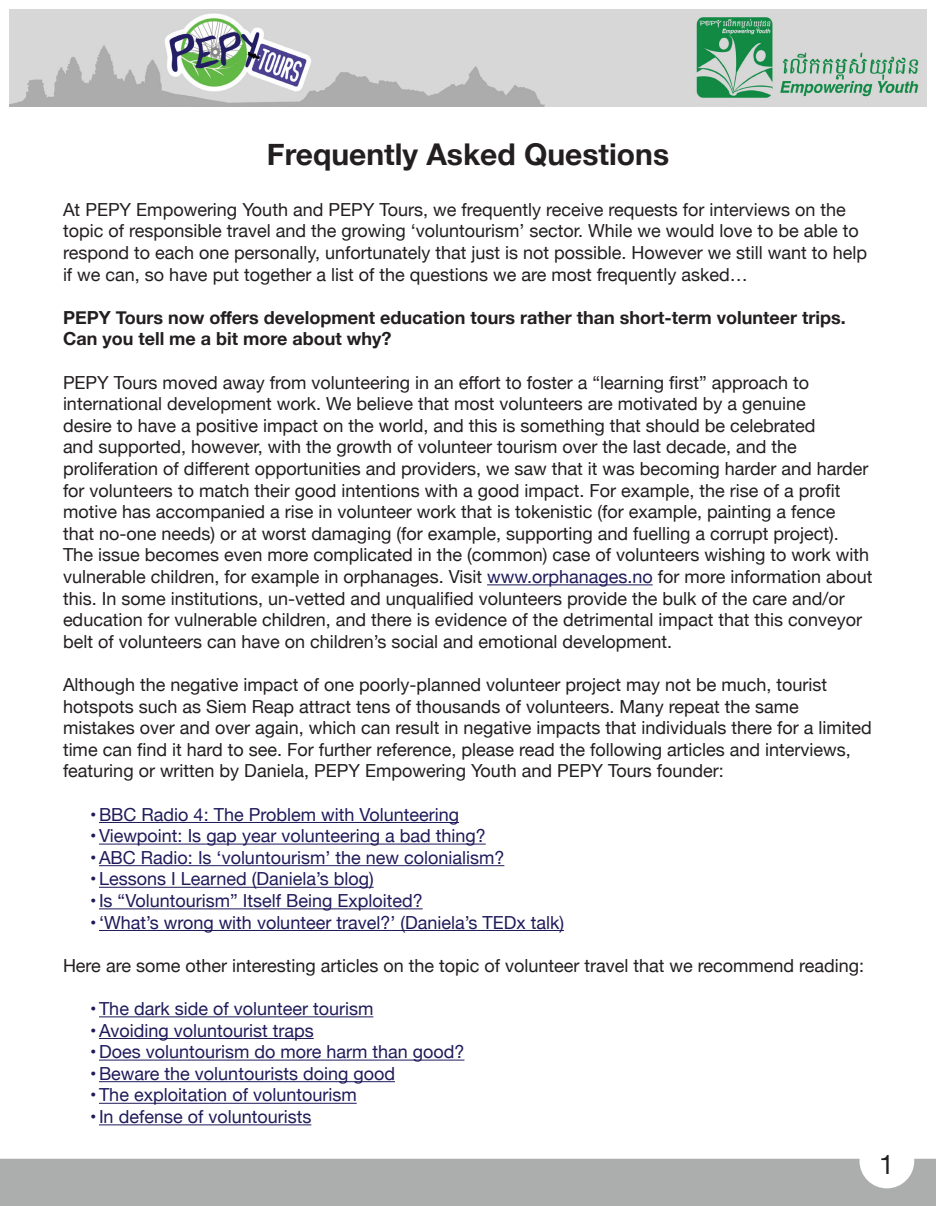
<style>
.page{position:relative;width:936px;height:1206px;background:#fff}
.page>*{position:absolute;margin:0;border:0;box-sizing:border-box;transform-origin:0 0}
.t1{font:700 30px "Helvetica Neue";color:#231f20}
.t2{font:27px "Helvetica Neue";color:#231f20}
.t3{font:18px/21.6px "Helvetica Neue";color:#231f20}
.t4{font:18px "Helvetica Neue";color:#1f1b5a}
.t5{font:700 18px/21.6px "Helvetica Neue";color:#231f20}
.s1{color:#1f1b5a}
</style>
<div class="page">
<img style="left:9px;top:9px;width:918px;height:97px">
<div style="left:0;top:1159px;width:936px;height:47px;background:#acadad"></div>
<hr style="left:487px;top:584px;width:166px;height:1px;background:#1f1b5a">
<hr style="left:99px;top:822px;width:360px;height:1px;background:#1f1b5a">
<hr style="left:99px;top:844px;width:387px;height:1px;background:#1f1b5a">
<hr style="left:99px;top:865px;width:405px;height:1px;background:#1f1b5a">
<hr style="left:99px;top:887px;width:275px;height:1px;background:#1f1b5a">
<hr style="left:99px;top:908px;width:324px;height:1px;background:#1f1b5a">
<hr style="left:99px;top:930px;width:465px;height:1px;background:#1f1b5a">
<hr style="left:99px;top:1016px;width:274px;height:1px;background:#1f1b5a">
<hr style="left:99px;top:1038px;width:215px;height:1px;background:#1f1b5a">
<hr style="left:99px;top:1060px;width:365px;height:1px;background:#1f1b5a">
<hr style="left:99px;top:1081px;width:296px;height:1px;background:#1f1b5a">
<hr style="left:99px;top:1103px;width:258px;height:1px;background:#1f1b5a">
<hr style="left:99px;top:1124px;width:212px;height:1px;background:#1f1b5a">
<div style="left:860px;top:1134px;width:54px;height:54px;background:#fff;border-radius:50%"></div>
<h1 class="t1" style="left:267px;top:131px;width:404px">Frequently Asked Questions</h1>
<p class="t3" style="left:63px;top:200px;width:806px">At PEPY Empowering Youth and PEPY Tours, we frequently receive requests for interviews on the topic of responsible travel and the growing ‘voluntourism’ sector. While we would love to be able to respond to each one personally, unfortunately that just is not possible. However we still want to help if we can, so have put together a list of the questions we are most frequently asked…</p>
<p class="t5" style="left:63px;top:307px;width:784px">PEPY Tours now offers development education tours rather than short-term volunteer trips.<br>Can you tell me a bit more about why?</p>
<p class="t3" style="left:63px;top:373px;width:811px">PEPY Tours moved away from volunteering in an effort to foster a “learning first” approach to international development work. We believe that most volunteers are motivated by a genuine<br>desire to have a positive impact on the world, and this is something that should be celebrated<br>and supported, however, with the growth of volunteer tourism over the last decade, and the proliferation of different opportunities and providers, we saw that it was becoming harder and harder for volunteers to match their good intentions with a good impact. For example, the rise of a profit motive has accompanied a rise in volunteer work that is tokenistic (for example, painting a fence<br>that no-one needs) or at worst damaging (for example, supporting and fuelling a corrupt project).<br>The issue becomes even more complicated in the (common) case of volunteers wishing to work with vulnerable children, for example in orphanages. Visit <span class="s1">www.orphanages.no</span> for more information about this. In some institutions, un-vetted and unqualified volunteers provide the bulk of the care and/or education for vulnerable children, and there is evidence of the detrimental impact that this conveyor belt of volunteers can have on children’s social and emotional development.</p>
<p class="t3" style="left:63px;top:675px;width:810px">Although the negative impact of one poorly-planned volunteer project may not be much, tourist hotspots such as Siem Reap attract tens of thousands of volunteers. Many repeat the same mistakes over and over again, which can result in negative impacts that individuals there for a limited time can find it hard to see. For further reference, please read the following articles and interviews, featuring or written by Daniela, PEPY Empowering Youth and PEPY Tours founder:</p>
<p class="t4" style="left:90px;top:801px;width:371px">•BBC Radio 4: The Problem with Volunteering</p>
<p class="t4" style="left:90px;top:823px;width:397px">•Viewpoint: Is gap year volunteering a bad thing?</p>
<p class="t4" style="left:90px;top:844px;width:416px">•ABC Radio: Is ‘voluntourism’ the new colonialism?</p>
<p class="t4" style="left:90px;top:866px;width:285px">• Lessons I Learned (Daniela’s blog)</p>
<p class="t4" style="left:90px;top:888px;width:334px">•Is “Voluntourism” Itself Being Exploited?</p>
<p class="t4" style="left:90px;top:909px;width:476px">•‘What’s wrong with volunteer travel?’ (Daniela’s TEDx talk)</p>
<p class="t3" style="left:63px;top:956px;width:803px">Here are some other interesting articles on the topic of volunteer travel that we recommend reading:</p>
<p class="t4" style="left:90px;top:996px;width:285px">• The dark side of volunteer tourism</p>
<p class="t4" style="left:90px;top:1017px;width:225px">•Avoiding voluntourist traps</p>
<p class="t4" style="left:90px;top:1039px;width:376px">• Does voluntourism do more harm than good?</p>
<p class="t4" style="left:90px;top:1061px;width:307px">•Beware the voluntourists doing good</p>
<p class="t4" style="left:90px;top:1082px;width:268px">• The exploitation of voluntourism</p>
<p class="t4" style="left:90px;top:1104px;width:223px">•In defense of voluntourists</p>
<h2 class="t2" style="left:879px;top:1144px;width:17px">1</h2>
</div>
